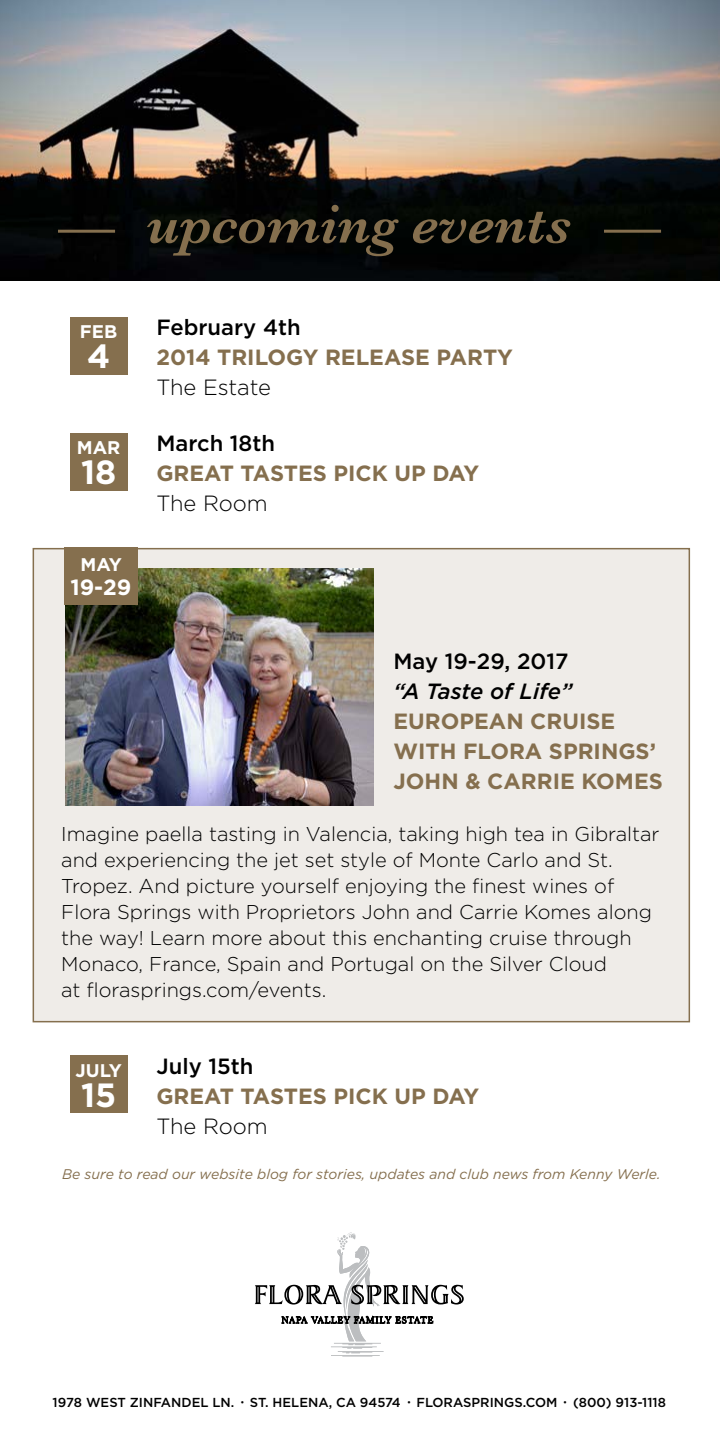
<style>
.page{position:relative;width:720px;height:1440px;background:#fff}
.page>*{position:absolute;margin:0;border:0;box-sizing:border-box;transform-origin:0 0}
.t1{font:italic 600 56px "Baskerville";color:#856f4e}
.t2{font:700 33.6px "Gotham";color:#fff}
.t3{font:22.4px "Minion Pro";color:#000}
.t4{font:700 22px/30px "Gotham";color:#856f4e}
.t5{font:500 22px "Gotham";color:#000}
.t6{font:300 22px "Gotham";color:#000}
.t7{font:italic 500 22px "Gotham";letter-spacing:-.005em;color:#000}
.t8{font:700 22px "Gotham";color:#fff}
.t9{font:300 20px/26px "Gotham";color:#000}
.t10{font:700 18.4px "Gotham";color:#fff}
.t11{font:italic 14px "Gotham";color:#856f4e}
.t12{font:500 13px "Gotham";color:#000}
</style>
<div class="page">
<img style="left:0;top:0;width:720px;height:281px">
<svg style="left:255px;top:1232px;width:209px;height:125px"></svg>
<hr style="left:58px;top:230px;width:57px;height:3px;background:#856f4e">
<hr style="left:604px;top:230px;width:57px;height:3px;background:#856f4e">
<div style="left:70px;top:433px;width:57px;height:57px;background:#856f4e"></div>
<div style="left:33px;top:548px;width:657px;height:474px;background:#efece8;border:2px solid #856f4e"></div>
<img style="left:65px;top:569px;width:309px;height:236px">
<div style="left:64px;top:548px;width:74px;height:57px;background:#856f4e"></div>
<div style="left:70px;top:1056px;width:57px;height:57px;background:#856f4e"></div>
<div style="left:70px;top:317px;width:57px;height:57px;background:#856f4e"></div>
<h1 class="t1" style="left:147px;top:186px;width:426px">upcoming events</h1>
<p class="t10" style="left:80px;top:320px;width:39px">FEB</p>
<h2 class="t2" style="left:87px;top:334px;width:25px">4</h2>
<p class="t10" style="left:77px;top:436px;width:45px">MAR</p>
<h2 class="t2" style="left:81px;top:450px;width:37px">18</h2>
<p class="t10" style="left:81px;top:553px;width:43px">MAY</p>
<p class="t8" style="left:70px;top:573px;width:63px">19-29</p>
<p class="t5" style="left:156px;top:312px;width:146px">February 4th</p>
<p class="t4" style="left:156px;top:342px;width:358px">2014 TRILOGY RELEASE PARTY</p>
<p class="t6" style="left:156px;top:373px;width:116px">The Estate</p>
<p class="t5" style="left:156px;top:428px;width:120px">March 18th</p>
<p class="t4" style="left:156px;top:458px;width:324px">GREAT TASTES PICK UP DAY</p>
<p class="t6" style="left:156px;top:489px;width:113px">The Room</p>
<p class="t5" style="left:394px;top:647px;width:177px">May 19-29, 2017</p>
<p class="t7" style="left:394px;top:677px;width:180px">“A Taste of Life”</p>
<p class="t4" style="left:394px;top:706px;width:271px">EUROPEAN CRUISE<br>WITH FLORA SPRINGS’<br>JOHN &amp; CARRIE KOMES</p>
<p class="t9" style="left:61px;top:820px;width:600px">Imagine paella tasting in Valencia, taking high tea in Gibraltar and experiencing the jet set style of Monte Carlo and St.<br>Tropez. And picture yourself enjoying the finest wines of Flora Springs with Proprietors John and Carrie Komes along the way! Learn more about this enchanting cruise through Monaco, France, Spain and Portugal on the Silver Cloud<br>at florasprings.com/events.</p>
<p class="t5" style="left:156px;top:1051px;width:99px">July 15th</p>
<p class="t4" style="left:156px;top:1081px;width:324px">GREAT TASTES PICK UP DAY</p>
<p class="t6" style="left:156px;top:1112px;width:113px">The Room</p>
<p class="t11" style="left:62px;top:1165px;width:600px">Be sure to read our website blog for stories, updates and club news from Kenny Werle.</p>
<p class="t10" style="left:76px;top:1059px;width:48px">JULY</p>
<h2 class="t2" style="left:81px;top:1073px;width:37px">15</h2>
<p class="t12" style="left:53px;top:1394px;width:615px">1978 WEST ZINFANDEL LN. ST. HELENA, CA 94574 FLORASPRINGS.COM (800) 913-1118</p>
<p class="t3" style="left:240px;top:1379px;width:5px">.</p>
<p class="t3" style="left:407px;top:1379px;width:5px">.</p>
<p class="t3" style="left:563px;top:1379px;width:5px">.</p>
</div>
